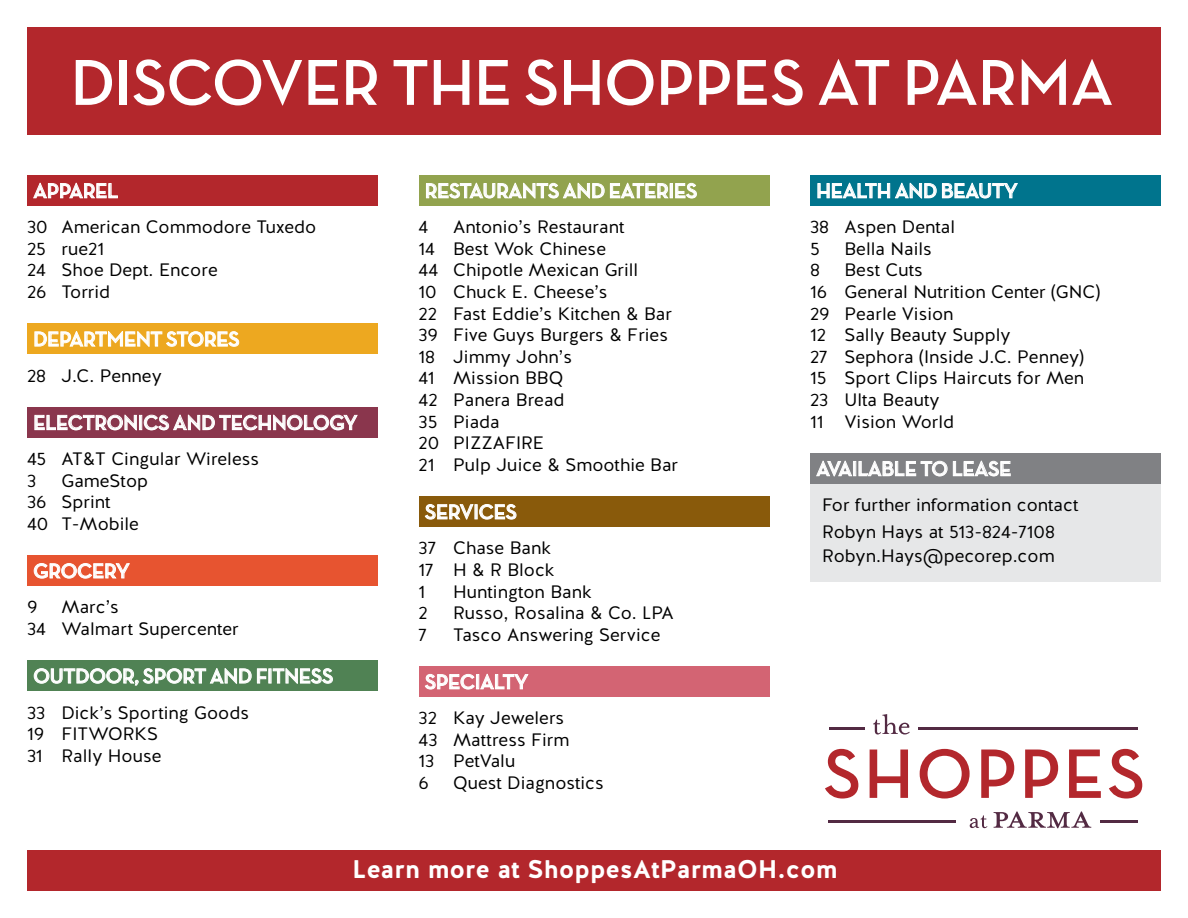
<style>
.page{position:relative;width:1188px;height:918px;background:#fff}
.page>*{position:absolute;margin:0;border:0;box-sizing:border-box;transform-origin:0 0}
.t1{font:700 66px "Neutra Disp";color:#fff}
.t2{font:700 25.5px "Halis R";color:#fff}
.t3{font:700 21px "Neutra Disp";color:#fff}
.t4{font:18px "Halis R";color:#000}
</style>
<div class="page">
<div style="left:810px;top:480px;width:351px;height:102px;background:#e6e7e8"></div>
<div style="left:27px;top:175px;width:351px;height:31px;background:#b3272c"></div>
<svg style="left:33px;top:183px;width:85px;height:15px"></svg>
<div style="left:27px;top:323px;width:351px;height:31px;background:#eda820"></div>
<svg style="left:35px;top:331px;width:204px;height:16px"></svg>
<div style="left:27px;top:407px;width:351px;height:31px;background:#8a364d"></div>
<svg style="left:35px;top:415px;width:102px;height:15px"></svg>
<div style="left:139px;top:415px;width:3px;height:15px;border:1px solid #fff"></div>
<svg style="left:144px;top:415px;width:214px;height:15px"></svg>
<div style="left:27px;top:555px;width:351px;height:31px;background:#e75430"></div>
<svg style="left:34px;top:563px;width:96px;height:16px"></svg>
<div style="left:27px;top:660px;width:351px;height:31px;background:#508254"></div>
<svg style="left:34px;top:668px;width:299px;height:18px"></svg>
<div style="left:419px;top:175px;width:351px;height:31px;background:#92a34e"></div>
<svg style="left:426px;top:183px;width:242px;height:16px"></svg>
<div style="left:670px;top:183px;width:3px;height:15px;border:1px solid #fff"></div>
<svg style="left:675px;top:183px;width:22px;height:15px"></svg>
<div style="left:419px;top:496px;width:351px;height:31px;background:#895a0b"></div>
<svg style="left:425px;top:504px;width:91px;height:16px"></svg>
<div style="left:419px;top:666px;width:351px;height:31px;background:#d36473"></div>
<svg style="left:425px;top:674px;width:103px;height:15px"></svg>
<div style="left:27px;top:27px;width:1134px;height:108px;background:#b3272c"></div>
<div style="left:810px;top:175px;width:351px;height:31px;background:#00748d"></div>
<svg style="left:818px;top:183px;width:200px;height:16px"></svg>
<div style="left:810px;top:453px;width:351px;height:31px;background:#808184"></div>
<svg style="left:816px;top:461px;width:36px;height:15px"></svg>
<div style="left:853px;top:461px;width:3px;height:15px;border:1px solid #fff"></div>
<svg style="left:859px;top:461px;width:152px;height:15px"></svg>
<svg style="left:873px;top:714px;width:37px;height:21px"></svg>
<svg style="left:825px;top:749px;width:33px;height:50px"></svg>
<svg style="left:870px;top:750px;width:38px;height:48px"></svg>
<svg style="left:920px;top:749px;width:50px;height:50px"></svg>
<svg style="left:981px;top:750px;width:33px;height:48px"></svg>
<svg style="left:1025px;top:750px;width:33px;height:48px"></svg>
<svg style="left:1069px;top:750px;width:32px;height:48px"></svg>
<svg style="left:1109px;top:749px;width:33px;height:50px"></svg>
<svg style="left:970px;top:815px;width:17px;height:13px"></svg>
<svg style="left:994px;top:811px;width:97px;height:17px"></svg>
<hr style="left:829px;top:728px;width:36px;height:2px;background:#532a43">
<hr style="left:919px;top:728px;width:219px;height:2px;background:#532a43">
<hr style="left:1100px;top:820px;width:38px;height:2px;background:#532a43">
<hr style="left:829px;top:820px;width:127px;height:2px;background:#532a43">
<div style="left:27px;top:850px;width:1134px;height:41px;background:#b3272c"></div>
<p class="t1" style="left:71px;top:46px;width:1044px">DISCOVER THE SHOPPES AT PARMA</p>
<p class="t3" style="left:33px;top:179px;width:86px">APPAREL</p>
<p class="t4" style="left:27px;top:215px;width:291px">30 American Commodore Tuxedo</p>
<p class="t4" style="left:27px;top:237px;width:79px">25 rue21</p>
<p class="t4" style="left:27px;top:259px;width:192px">24 Shoe Dept. Encore</p>
<p class="t4" style="left:27px;top:280px;width:85px">26 Torrid</p>
<p class="t3" style="left:33px;top:327px;width:208px">DEPARTMENT STORES</p>
<p class="t4" style="left:27px;top:364px;width:136px">28 J.C. Penney</p>
<p class="t3" style="left:33px;top:411px;width:326px">ELECTRONICS AND TECHNOLOGY</p>
<p class="t4" style="left:27px;top:447px;width:234px">45 AT&amp;T Cingular Wireless</p>
<p class="t4" style="left:27px;top:469px;width:11px">3</p>
<p class="t4" style="left:62px;top:469px;width:88px">GameStop</p>
<p class="t4" style="left:27px;top:490px;width:85px">36 Sprint</p>
<p class="t4" style="left:27px;top:512px;width:113px">40 T-Mobile</p>
<p class="t3" style="left:33px;top:559px;width:98px">GROCERY</p>
<p class="t4" style="left:27px;top:596px;width:12px">9</p>
<p class="t4" style="left:62px;top:596px;width:59px">Marc’s</p>
<p class="t4" style="left:27px;top:617px;width:213px">34 Walmart Supercenter</p>
<p class="t3" style="left:33px;top:664px;width:301px">OUTDOOR, SPORT AND FITNESS</p>
<p class="t4" style="left:27px;top:701px;width:224px">33 Dick’s Sporting Goods</p>
<p class="t4" style="left:27px;top:722px;width:133px">19 FITWORKS</p>
<p class="t4" style="left:27px;top:744px;width:136px">31 Rally House</p>
<p class="t3" style="left:425px;top:179px;width:274px">RESTAURANTS AND EATERIES</p>
<p class="t4" style="left:419px;top:215px;width:11px">4</p>
<p class="t4" style="left:453px;top:215px;width:173px">Antonio’s Restaurant</p>
<p class="t4" style="left:419px;top:237px;width:189px">14 Best Wok Chinese</p>
<p class="t4" style="left:419px;top:259px;width:221px">44 Chipotle Mexican Grill</p>
<p class="t4" style="left:419px;top:280px;width:190px">10 Chuck E. Cheese’s</p>
<p class="t4" style="left:419px;top:302px;width:255px">22 Fast Eddie’s Kitchen &amp; Bar</p>
<p class="t4" style="left:419px;top:323px;width:251px">39 Five Guys Burgers &amp; Fries</p>
<p class="t4" style="left:419px;top:345px;width:155px">18 Jimmy John’s</p>
<p class="t4" style="left:419px;top:367px;width:146px">41 Mission BBQ</p>
<p class="t4" style="left:419px;top:388px;width:148px">42 Panera Bread</p>
<p class="t4" style="left:419px;top:410px;width:83px">35 Piada</p>
<p class="t4" style="left:419px;top:431px;width:127px">20 PIZZAFIRE</p>
<p class="t4" style="left:419px;top:453px;width:261px">21 Pulp Juice &amp; Smoothie Bar</p>
<p class="t3" style="left:425px;top:500px;width:93px">SERVICES</p>
<p class="t4" style="left:419px;top:537px;width:134px">37 Chase Bank</p>
<p class="t4" style="left:419px;top:558px;width:138px">17 H &amp; R Block</p>
<p class="t4" style="left:419px;top:580px;width:8px">1</p>
<p class="t4" style="left:453px;top:580px;width:140px">Huntington Bank</p>
<p class="t4" style="left:419px;top:601px;width:11px">2</p>
<p class="t4" style="left:453px;top:601px;width:222px">Russo, Rosalina &amp; Co. LPA</p>
<p class="t4" style="left:419px;top:623px;width:10px">7</p>
<p class="t4" style="left:453px;top:623px;width:209px">Tasco Answering Service</p>
<p class="t3" style="left:425px;top:670px;width:105px">SPECIALTY</p>
<p class="t4" style="left:419px;top:706px;width:147px">32 Kay Jewelers</p>
<p class="t4" style="left:419px;top:728px;width:152px">43 Mattress Firm</p>
<p class="t4" style="left:419px;top:750px;width:98px">13 PetValu</p>
<p class="t4" style="left:419px;top:771px;width:12px">6</p>
<p class="t4" style="left:453px;top:771px;width:152px">Quest Diagnostics</p>
<p class="t3" style="left:816px;top:179px;width:203px">HEALTH AND BEAUTY</p>
<p class="t4" style="left:810px;top:215px;width:147px">38 Aspen Dental</p>
<p class="t4" style="left:810px;top:237px;width:11px">5</p>
<p class="t4" style="left:845px;top:237px;width:89px">Bella Nails</p>
<p class="t4" style="left:810px;top:259px;width:11px">8</p>
<p class="t4" style="left:845px;top:259px;width:80px">Best Cuts</p>
<p class="t4" style="left:810px;top:280px;width:292px">16 General Nutrition Center (GNC)</p>
<p class="t4" style="left:810px;top:302px;width:145px">29 Pearle Vision</p>
<p class="t4" style="left:810px;top:323px;width:202px">12 Sally Beauty Supply</p>
<p class="t4" style="left:810px;top:345px;width:276px">27 Sephora (Inside J.C. Penney)</p>
<p class="t4" style="left:810px;top:367px;width:276px">15 Sport Clips Haircuts for Men</p>
<p class="t4" style="left:810px;top:388px;width:131px">23 Ulta Beauty</p>
<p class="t4" style="left:810px;top:410px;width:146px">11 Vision World</p>
<p class="t3" style="left:816px;top:457px;width:196px">AVAILABLE TO LEASE</p>
<p class="t4" style="left:822px;top:493px;width:258px">For further information contact</p>
<p class="t4" style="left:822px;top:520px;width:235px">Robyn Hays at 513-824-7108</p>
<p class="t4" style="left:822px;top:544px;width:234px">Robyn.Hays@pecorep.com</p>
<p class="t2" style="left:352px;top:853px;width:487px">Learn more at ShoppesAtParmaOH.com</p>
</div>
